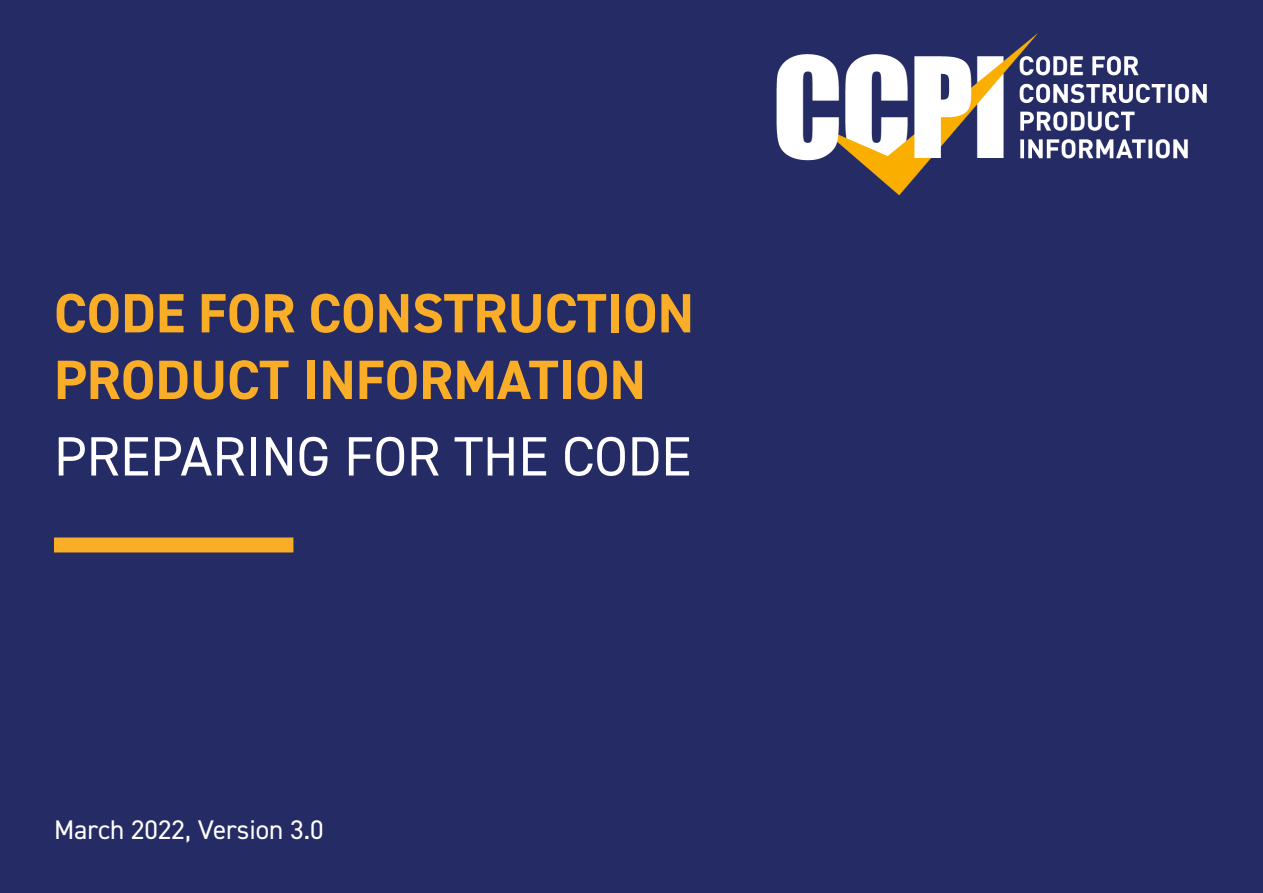
<style>
.page{position:relative;width:1263px;height:893px;background:#252b64}
.page>*{position:absolute;margin:0;border:0;box-sizing:border-box;transform-origin:0 0}
.t1{font:700 55.5px/66.6px "DIN2014";color:#faad26}
.t2{font:55.5px "DIN2014";color:#fff}
.t3{font:27px "DIN2014";color:#fff}
</style>
<div class="page">
<div style="left:54px;top:537px;width:239px;height:15px;background:#faad26"></div>
<img style="left:772px;top:30px;width:438px;height:170px">
<p class="t1" style="left:54px;top:279px;width:641px">CODE FOR CONSTRUCTION<br>PRODUCT INFORMATION</p>
<p class="t2" style="left:54px;top:422px;width:639px">PREPARING FOR THE CODE</p>
<p class="t3" style="left:54px;top:813px;width:271px">March 2022, Version 3.0</p>
</div>
